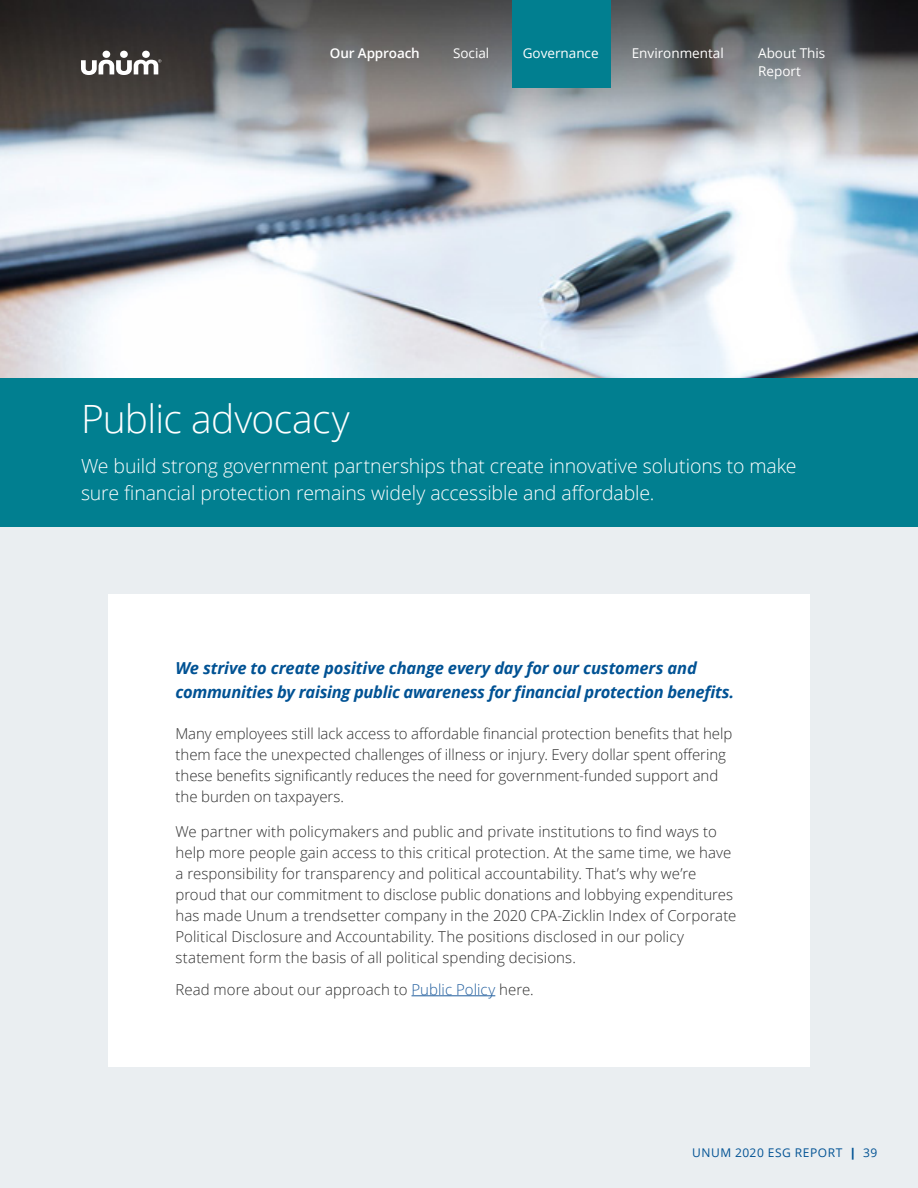
<style>
.page{position:relative;width:918px;height:1188px;background:#eaeef1}
.page>*{position:absolute;margin:0;border:0;box-sizing:border-box;transform-origin:0 0}
.t1{font:300 39px "Open Sans";letter-spacing:-.02em;color:#fff}
.t2{font:300 19.5px/27px "Open Sans";letter-spacing:-.005em;color:#fff}
.t3{font:italic 700 16.5px/24px "Open Sans";letter-spacing:-.015em;color:#015294}
.t4{font:300 15px/21px "Open Sans";color:#2e2e2e}
.t5{font:13.5px/18px "Open Sans";color:#fff}
.t6{font:600 13.5px "Open Sans";letter-spacing:-.01em;color:#fff}
.t7{font:12px "Open Sans";letter-spacing:.045em;color:#015294}
.s1{color:#215e9e}
.s2{font-weight:800}
</style>
<div class="page">
<img style="left:0;top:0;width:918px;height:378px">
<div style="left:0;top:378px;width:918px;height:148px;background:#017f90"></div>
<div style="left:108px;top:594px;width:702px;height:472px;background:#fff"></div>
<hr style="left:412px;top:995px;width:83px;height:1px;background:#215e9e">
<div style="left:512px;top:0;width:98px;height:88px;background:#017f90"></div>
<div style="left:103px;top:51px;width:7px;height:7px;background:#fff;border-radius:50%"></div>
<div style="left:120px;top:51px;width:8px;height:7px;background:#fff;border-radius:50%"></div>
<div style="left:142px;top:51px;width:8px;height:7px;background:#fff;border-radius:50%"></div>
<svg style="left:81px;top:59px;width:80px;height:16px"></svg>
<p class="t6" style="left:330px;top:43px;width:91px">Our Approach</p>
<p class="t5" style="left:453px;top:43px;width:38px">Social</p>
<p class="t5" style="left:632px;top:43px;width:94px">Environmental</p>
<p class="t5" style="left:523px;top:43px;width:77px">Governance</p>
<p class="t5" style="left:758px;top:43px;width:69px">About This<br>Report</p>
<h1 class="t1" style="left:81px;top:392px;width:270px">Public advocacy</h1>
<h2 class="t2" style="left:81px;top:452px;width:717px">We build strong government partnerships that create innovative solutions to make sure financial protection remains widely accessible and affordable.</h2>
<p class="t3" style="left:176px;top:656px;width:560px">We strive to create positive change every day for our customers and communities by raising public awareness for financial protection benefits.</p>
<p class="t4" style="left:176px;top:723px;width:558px">Many employees still lack access to affordable financial protection benefits that help them face the unexpected challenges of illness or injury. Every dollar spent offering these benefits significantly reduces the need for government-funded support and the burden on taxpayers.</p>
<p class="t4" style="left:176px;top:821px;width:563px">We partner with policymakers and public and private institutions to find ways to help more people gain access to this critical protection. At the same time, we have a responsibility for transparency and political accountability. That’s why we’re proud that our commitment to disclose public donations and lobbying expenditures has made Unum a trendsetter company in the 2020 CPA-Zicklin Index of Corporate Political Disclosure and Accountability. The positions disclosed in our policy statement form the basis of all political spending decisions.</p>
<p class="t4" style="left:176px;top:978px;width:360px">Read more about our approach to <span class="s1">Public Policy</span> here.</p>
<p class="t7" style="left:692px;top:1144px;width:187px">UNUM 2020 ESG REPORT <span class="s2">|</span> 39</p>
</div>
